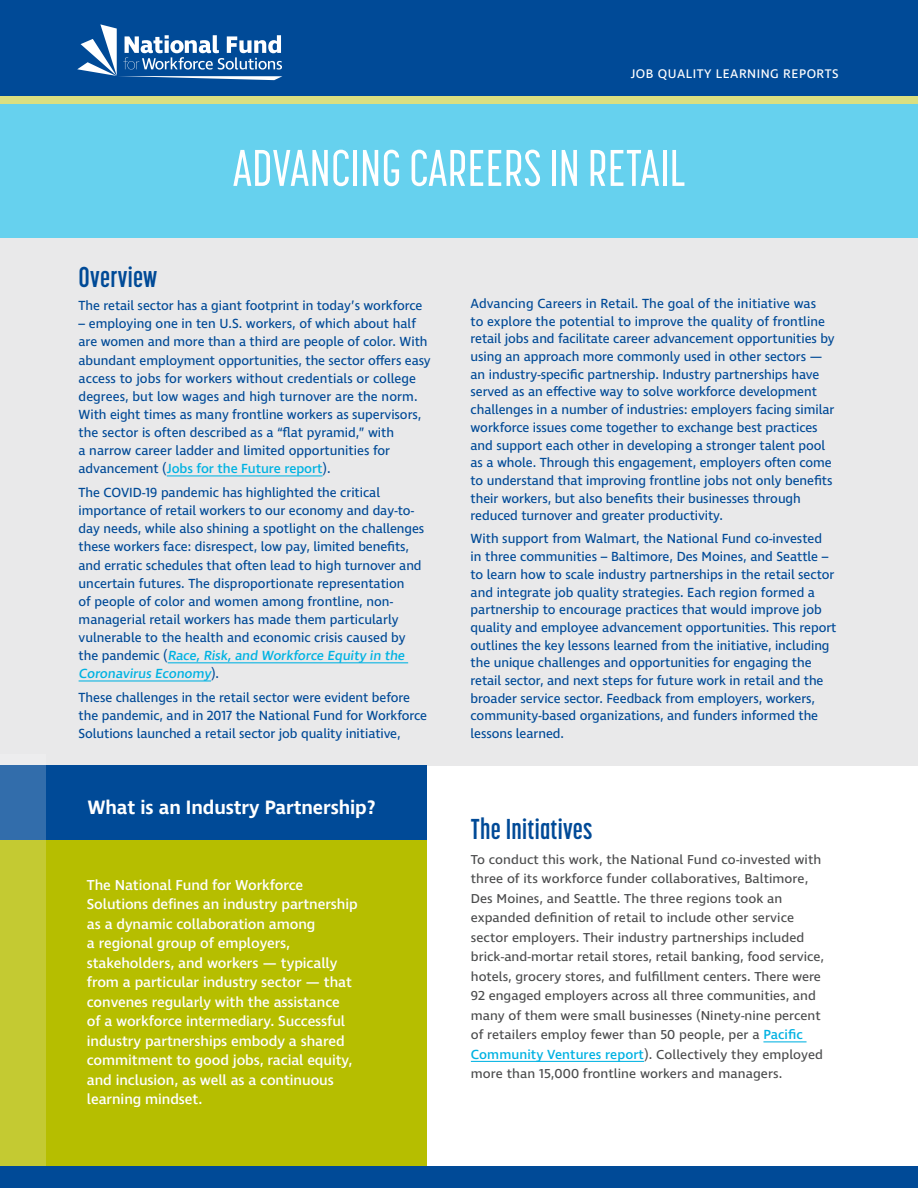
<style>
.page{position:relative;width:918px;height:1188px;background:#fff}
.page>*{position:absolute;margin:0;border:0;box-sizing:border-box;transform-origin:0 0}
.t1{font:500 51px "Korolev Compressed";letter-spacing:.01em;color:#fff}
.t2{font:700 28.5px "Korolev Compressed";letter-spacing:.01em;color:#004a97}
.t3{font:600 19.8px "Ingra";letter-spacing:-.005em;color:#fff}
.t4{font:500 14.7px/19.5px "Ingra";letter-spacing:-.005em;color:#fff}
.t5{font:13.5px/17.7px "Ingra";letter-spacing:-.005em;color:#004a97}
.t6{font:13.2px/19.5px "Ingra";letter-spacing:.005em;color:#4b4c4d}
.t7{font:12.75px "Ingra";letter-spacing:.04em;color:#fff}
.s1{font-weight:500;color:#00b2e2}
.s2{font-weight:500;font-size:13.5px;color:#00b2e2}
</style>
<div class="page">
<div style="left:0;top:834px;width:427px;height:342px;background:#b6be00"></div>
<div style="left:0;top:228px;width:918px;height:538px;background:#e9e9ea"></div>
<div style="left:0;top:84px;width:918px;height:154px;background:#66d1ee"></div>
<div style="left:0;top:0;width:918px;height:96px;background:#004a97"></div>
<svg style="left:77px;top:24px;width:205px;height:56px"></svg>
<div style="left:0;top:96px;width:918px;height:8px;background:#dbdf80"></div>
<hr style="left:167px;top:475px;width:156px;height:1px;background:#00b2e2">
<hr style="left:168px;top:662px;width:240px;height:1px;background:#00b2e2">
<hr style="left:79px;top:680px;width:132px;height:2px;background:#00b2e2">
<div style="left:0;top:766px;width:427px;height:74px;background:#004a97"></div>
<svg style="left:0;top:765px;width:45px;height:401px;background:#a8b848"></svg>
<hr style="left:763px;top:1041px;width:44px;height:1px;background:#00b2e2">
<hr style="left:471px;top:1061px;width:173px;height:1px;background:#00b2e2">
<div style="left:0;top:1166px;width:918px;height:22px;background:#004a97"></div>
<p class="t7" style="left:631px;top:66px;width:209px">JOB QUALITY LEARNING REPORTS</p>
<h2 class="t1" style="left:233px;top:140px;width:454px">ADVANCING CAREERS IN RETAIL</h2>
<h2 class="t2" style="left:79px;top:260px;width:80px">Overview</h2>
<p class="t5" style="left:79px;top:297px;width:345px">The retail sector has a giant footprint in today’s workforce</p>
<p class="t5" style="left:79px;top:315px;width:354px;line-height:18.1px">– employing one in ten U.S. workers, of which about half are women and more than a third are people of color. With abundant employment opportunities, the sector offers easy access to jobs for workers without credentials or college degrees, but low wages and high turnover are the norm.<br>With eight times as many frontline workers as supervisors, the sector is often described as a “flat pyramid,” with<br>a narrow career ladder and limited opportunities for advancement (<span class="s1">Jobs for the Future report</span>).</p>
<p class="t5" style="left:79px;top:484px;width:347px;line-height:18.1px">The COVID-19 pandemic has highlighted the critical importance of retail workers to our economy and day-to&shy;day needs, while also shining a spotlight on the challenges these workers face: disrespect, low pay, limited benefits, and erratic schedules that often lead to high turnover and uncertain futures. The disproportionate representation<br>of people of color and women among frontline, non&shy;managerial retail workers has made them particularly vulnerable to the health and economic crisis caused by<br>t h e p a n d e m i c ( <span class="s1">Race, Risk, and Workforce Equity in the Coronavirus Economy</span>) .</p>
<p class="t5" style="left:79px;top:689px;width:350px;line-height:18.1px">These challenges in the retail sector were evident before the pandemic, and in 2017 the National Fund for Workforce<br>Solutions launched a retail sector job quality initiative,</p>
<h2 class="t3" style="left:87px;top:795px;width:290px">What is an Industry Partnership?</h2>
<h2 class="t4" style="left:87px;top:876px;width:272px">The National Fund for Workforce Solutions defines an industry partnership as a dynamic collaboration among<br>a regional group of employers, stakeholders, and workers — typically from a particular industry sector — that convenes regularly with the assistance<br>of a workforce intermediary. Successful industry partnerships embody a shared commitment to good jobs, racial equity, and inclusion, as well as a continuous learning mindset.</h2>
<p class="t5" style="left:471px;top:295px;width:366px">Advancing Careers in Retail. The goal of the initiative was<br>to explore the potential to improve the quality of frontline retail jobs and facilitate career advancement opportunities by using an approach more commonly used in other sectors — an industry-specific partnership. Industry partnerships have served as an effective way to solve workforce development challenges in a number of industries: employers facing similar workforce issues come together to exchange best practices and support each other in developing a stronger talent pool as a whole. Through this engagement, employers often come to understand that improving frontline jobs not only benefits their workers, but also benefits their businesses through reduced turnover and greater productivity.</p>
<p class="t5" style="left:471px;top:531px;width:367px">With support from Walmart, the National Fund co-invested<br>in three communities – Baltimore, Des Moines, and Seattle – to learn how to scale industry partnerships in the retail sector and integrate job quality strategies. Each region formed a partnership to encourage practices that would improve job quality and employee advancement opportunities. This report outlines the key lessons learned from the initiative, including the unique challenges and opportunities for engaging the retail sector, and next steps for future work in retail and the broader service sector. Feedback from employers, workers, community-based organizations, and funders informed the lessons learned.</p>
<h2 class="t2" style="left:471px;top:813px;width:123px">The Initiatives</h2>
<p class="t6" style="left:471px;top:850px;width:355px">To conduct this work, the National Fund co-invested with three of its workforce funder collaboratives, Baltimore, Des Moines, and Seattle. The three regions took an expanded definition of retail to include other service sector employers. Their industry partnerships included brick-and-mortar retail stores, retail banking, food service, hotels, grocery stores, and fulfillment centers. There were 92 engaged employers across all three communities, and many of them were small businesses (Ninety-nine percent of retailers employ fewer than 50 people, per a <span class="s2">Pacific Community Ventures report</span>). Collectively they employed more than 15,000 frontline workers and managers.</p>
</div>
